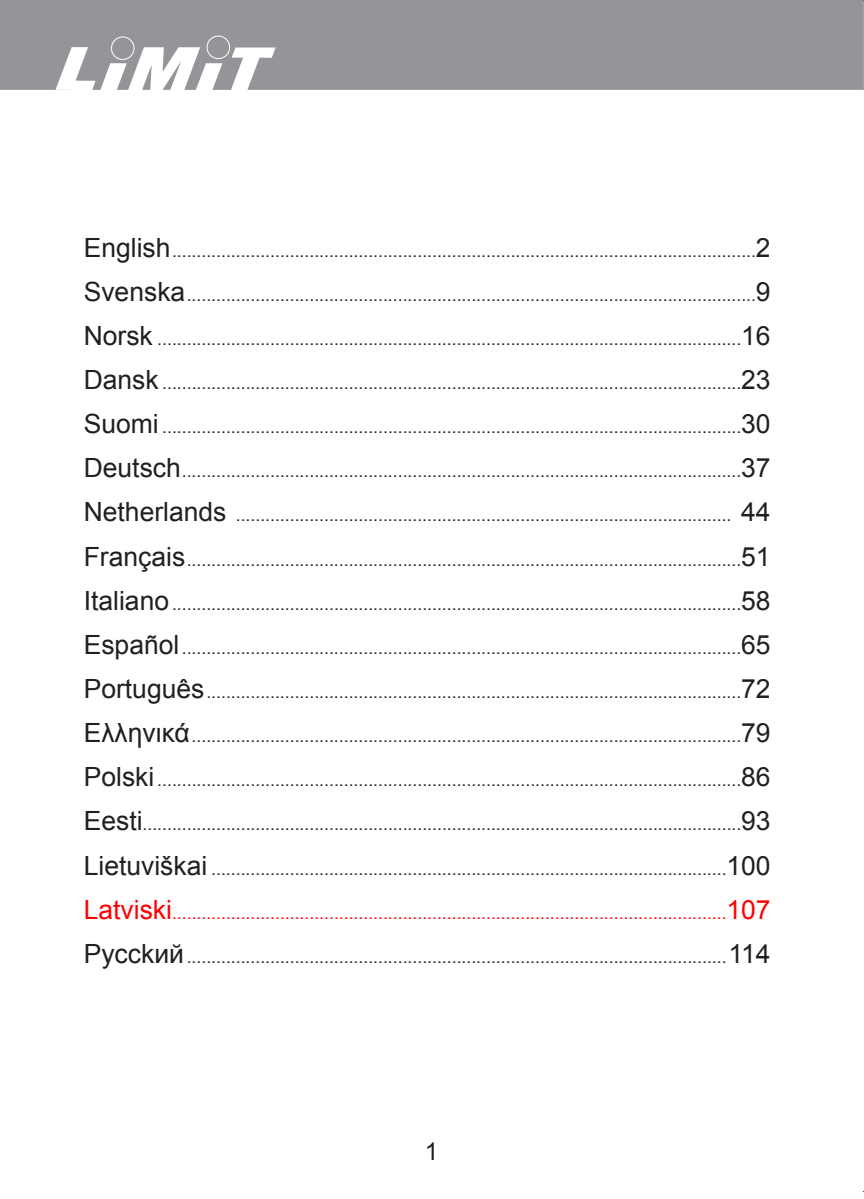
<style>
.page{position:relative;width:864px;height:1199px;background:#fff}
.page>*{position:absolute;margin:0;border:0;box-sizing:border-box;transform-origin:0 0}
.t1{font:24.5px "Arial";color:#231f20}
.t2{font:17.68px "Arial";color:#231f20}
.t3{font:17.68px "Arial";color:#f00}
.s1{font-size:26.43px}
</style>
<div class="page">
<img style="left:0;top:0;width:863px;height:90px">
<p class="t2" style="left:84px;top:239px;width:688px"><span class="s1">English</span>.......................................................................................................................<span class="s1">2</span></p>
<p class="t2" style="left:84px;top:283px;width:688px"><span class="s1">Svenska</span>....................................................................................................................<span class="s1">9</span></p>
<p class="t2" style="left:84px;top:327px;width:688px"><span class="s1">Norsk</span> .......................................................................................................................<span class="s1">16</span></p>
<p class="t2" style="left:84px;top:371px;width:688px"><span class="s1">Dansk</span> ......................................................................................................................<span class="s1">23</span></p>
<p class="t2" style="left:84px;top:415px;width:688px"><span class="s1">Suomi</span> ......................................................................................................................<span class="s1">30</span></p>
<p class="t2" style="left:84px;top:459px;width:688px"><span class="s1">Deutsch</span>..................................................................................................................<span class="s1">37</span></p>
<p class="t2" style="left:84px;top:503px;width:688px"><span class="s1">Netherlands</span> ..................................................................................................... <span class="s1">44</span></p>
<p class="t2" style="left:84px;top:548px;width:688px"><span class="s1">Français</span>.................................................................................................................<span class="s1">51</span></p>
<p class="t2" style="left:84px;top:592px;width:688px"><span class="s1">Italiano</span> ....................................................................................................................<span class="s1">58</span></p>
<p class="t2" style="left:84px;top:636px;width:688px"><span class="s1">Español</span>..................................................................................................................<span class="s1">65</span></p>
<p class="t2" style="left:84px;top:680px;width:688px"><span class="s1">Português</span>.............................................................................................................<span class="s1">72</span></p>
<p class="t2" style="left:84px;top:724px;width:688px"><span class="s1">Ελληνικά</span>................................................................................................................<span class="s1">79</span></p>
<p class="t2" style="left:84px;top:768px;width:688px"><span class="s1">Polski</span> .......................................................................................................................<span class="s1">86</span></p>
<p class="t2" style="left:84px;top:812px;width:688px"><span class="s1">Eesti</span>..........................................................................................................................<span class="s1">93</span></p>
<p class="t2" style="left:84px;top:856px;width:688px"><span class="s1">Lietuviškai</span> .........................................................................................................<span class="s1">100</span></p>
<p class="t3" style="left:84px;top:900px;width:688px"><span class="s1">Latviski</span>.................................................................................................................<span class="s1">107</span></p>
<p class="t2" style="left:84px;top:945px;width:688px"><span class="s1">Pycckий</span> ..............................................................................................................<span class="s1">114</span></p>
<p class="t1" style="left:424px;top:1135px;width:15px">1</p>
</div>
